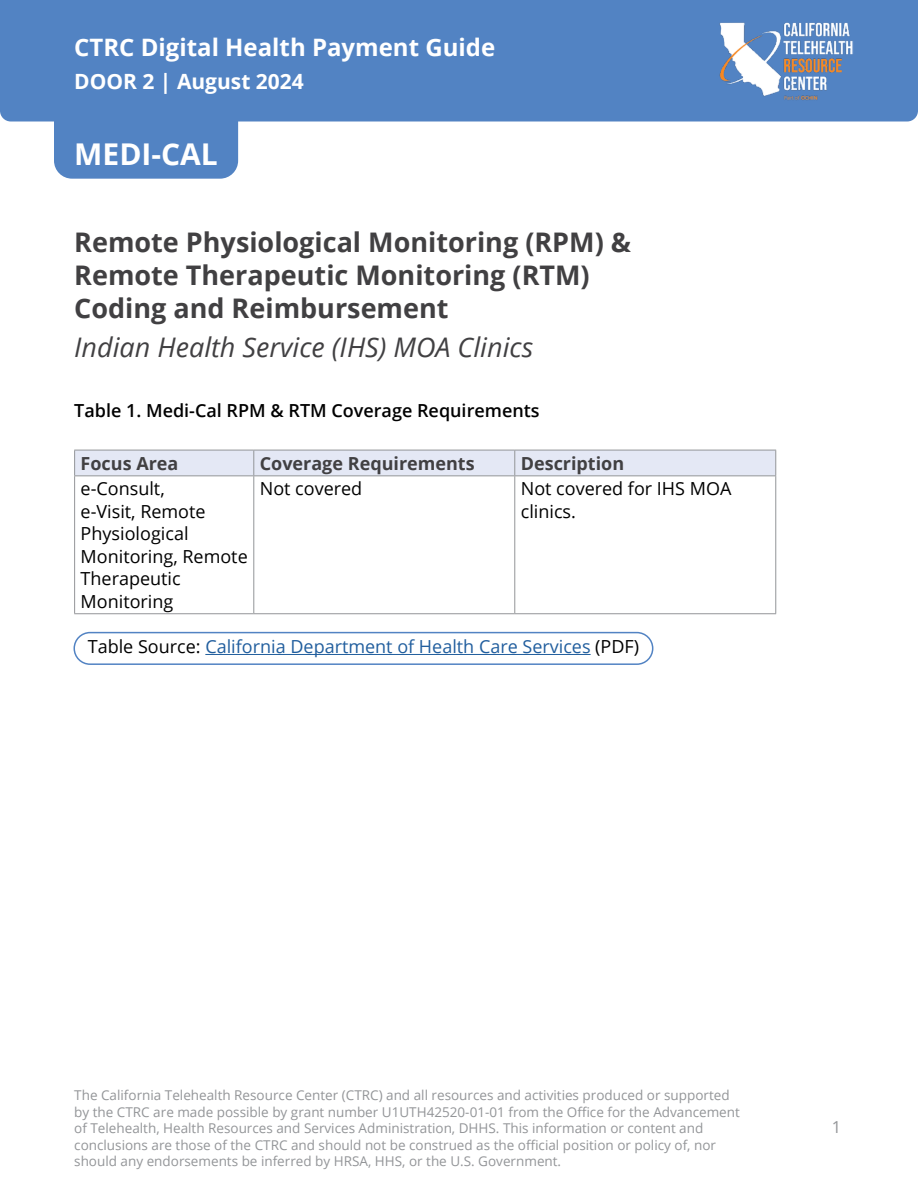
<style>
.page{position:relative;width:918px;height:1188px;background:#fff}
.page>*{position:absolute;margin:0;border:0;box-sizing:border-box;transform-origin:0 0}
.t1{font:700 30px "Open Sans";color:#fff}
.t2{font:700 27px/33px "Open Sans";color:#414042}
.t3{font:italic 27px "Open Sans";color:#414042}
.t4{font:700 24px "Open Sans";color:#fff}
.t5{font:700 21px "Open Sans";color:#fff}
.t6{font:18px/22.5px "Open Sans";color:#000}
.t7{font:18px "Open Sans";color:#215e9e}
.t8{font:600 18px "Open Sans";color:#000}
.t9{font:700 18px "Open Sans";color:#414042}
.t10{font:16.5px "Open Sans";color:#939598}
.t11{font:13.5px/16.5px "Open Sans";color:#939598}
.s1{color:#000}
</style>
<div class="page">
<div style="left:0;top:0;width:918px;height:122px;background:#5283c3"></div>
<img style="left:718px;top:21px;width:135px;height:80px">
<div style="left:54px;top:115px;width:184px;height:64px;background:#5283c3"></div>
<div style="left:74px;top:632px;width:579px;height:33px;border:2px solid #5283c3;border-radius:16px"></div>
<hr style="left:205px;top:654px;width:386px;height:1px;background:#215e9e">
<div style="left:74px;top:450px;width:702px;height:25px;background:#e4e8f5"></div>
<hr style="left:74px;top:475px;width:180px;height:1px;background:#939598">
<hr style="left:74px;top:476px;width:1px;height:137px;background:#939598">
<hr style="left:254px;top:475px;width:261px;height:1px;background:#939598">
<hr style="left:253px;top:476px;width:1px;height:137px;background:#939598">
<hr style="left:515px;top:475px;width:261px;height:1px;background:#939598">
<hr style="left:514px;top:476px;width:1px;height:137px;background:#939598">
<hr style="left:775px;top:476px;width:1px;height:137px;background:#939598">
<hr style="left:74px;top:613px;width:180px;height:1px;background:#939598">
<hr style="left:254px;top:613px;width:261px;height:1px;background:#939598">
<hr style="left:515px;top:613px;width:261px;height:1px;background:#939598">
<h3 class="t4" style="left:74px;top:31px;width:423px">CTRC Digital Health Payment Guide</h3>
<h3 class="t5" style="left:74px;top:66px;width:231px">DOOR 2 | August 2024</h3>
<h1 class="t1" style="left:74px;top:133px;width:145px">MEDI-CAL</h1>
<h2 class="t2" style="left:74px;top:225px;width:558px">Remote Physiological Monitoring (RPM) &amp;<br>Remote Therapeutic Monitoring (RTM)<br>Coding and Reimbursement</h2>
<h2 class="t3" style="left:74px;top:329px;width:461px">Indian Health Service (IHS) MOA Clinics</h2>
<h3 class="t8" style="left:74px;top:398px;width:467px">Table 1. Medi-Cal RPM &amp; RTM Coverage Requirements</h3>
<h3 class="t9" style="left:81px;top:451px;width:99px">Focus Area</h3>
<h3 class="t9" style="left:260px;top:451px;width:216px">Coverage Requirements</h3>
<h3 class="t9" style="left:521px;top:451px;width:105px">Description</h3>
<h3 class="t6" style="left:81px;top:477px;width:169px">e-Consult,<br>e-Visit, Remote<br>Physiological<br>Monitoring, Remote<br>Therapeutic<br>Monitoring</h3>
<h3 class="t6" style="left:260px;top:477px;width:104px">Not covered</h3>
<h3 class="t6" style="left:521px;top:477px;width:212px">Not covered for IHS MOA clinics.</h3>
<h3 class="t7" style="left:88px;top:634px;width:553px"><span class="s1">Table Source:</span> California Department of Health Care Services <span class="s1">(PDF)</span></h3>
<p class="t11" style="left:74px;top:1087px;width:667px">The California Telehealth Resource Center (CTRC) and all resources and activities produced or supported by the CTRC are made possible by grant number U1UTH42520-01-01 from the Office for the Advancement of Telehealth, Health Resources and Services Administration, DHHS. This information or content and conclusions are those of the CTRC and should not be construed as the official position or policy of, nor should any endorsements be inferred by HRSA, HHS, or the U.S. Government.</p>
<p class="t10" style="left:832px;top:1116px;width:11px">1</p>
</div>
